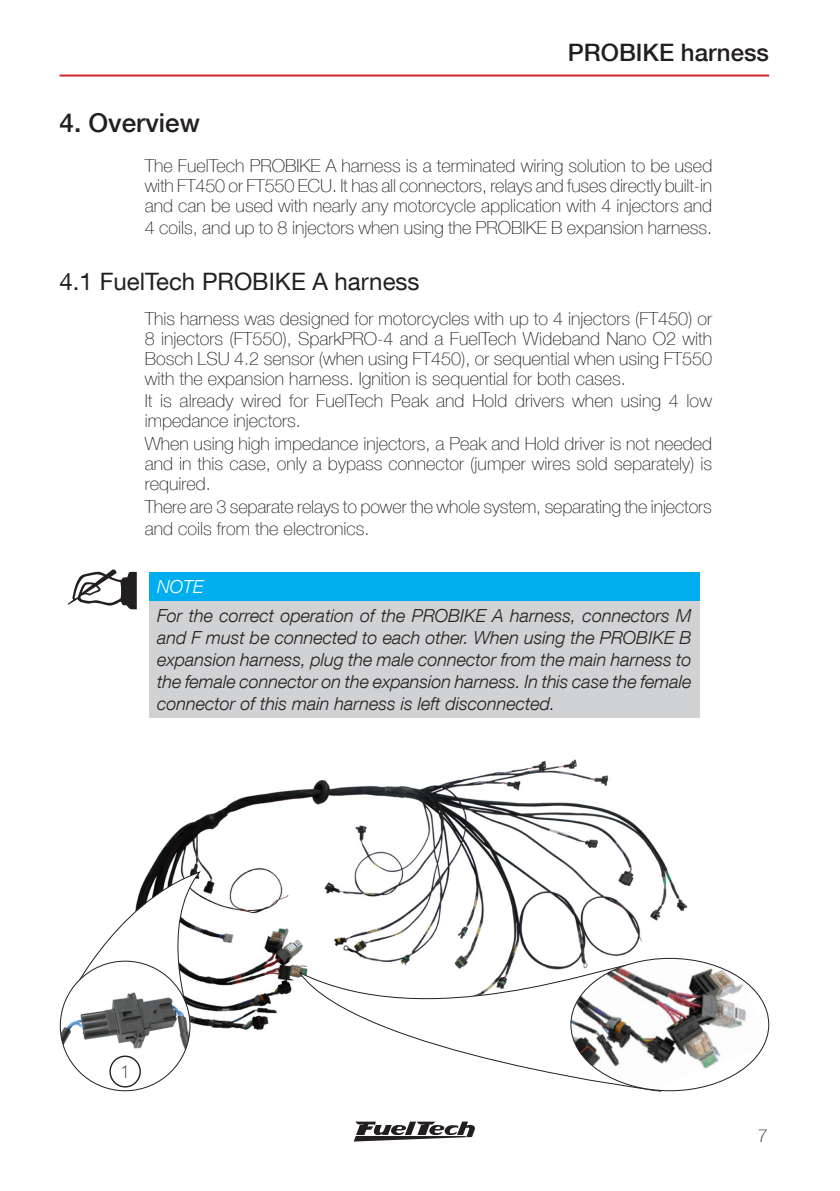
<style>
.page{position:relative;width:840px;height:1191px;background:#fff}
.page>*{position:absolute;margin:0;border:0;box-sizing:border-box;transform-origin:0 0}
.T-1{font:500 26px "Helvetica Neue LT Com";color:#231f20}
.T-2{font:24px "Helvetica Neue LT Com";color:#231f20}
.t1{font:500 24px "Helvetica Neue LT Com";color:#231f20}
.TX-20{font:100 18px/20px "Helvetica Neue LT Com";color:#231f20;text-align:justify}
.Nota-20{font:italic 300 18px/22px "Helvetica Neue LT Com";color:#231f20;text-align:justify}
.Nota-00{font:italic 300 18px "Helvetica Neue LT Com";color:#fff}
.TX-00{font:100 18px "Helvetica Neue LT Com";color:#231f20}
</style>
<div class="page">
<hr style="left:60px;top:75px;width:708px;height:2px;background:#d1232a">
<svg style="left:354px;top:1121px;width:120px;height:20px"></svg>
<div style="left:149px;top:572px;width:550px;height:29px;background:#00aeef"></div>
<div style="left:149px;top:601px;width:550px;height:117px;background:#d1d2d4"></div>
<svg style="left:68px;top:569px;width:69px;height:40px"></svg>
<img style="left:150px;top:759px;width:538px;height:274px">
<svg style="left:80px;top:870px;width:122px;height:147px"></svg>
<img style="left:60px;top:978px;width:130px;height:102px">
<div style="left:110px;top:1056px;width:30px;height:30px;background:#fff;border-radius:50%"></div>
<div style="left:109px;top:1055px;width:32px;height:32px;border:1px solid #231f20;border-radius:50%"></div>
<svg style="left:296px;top:963px;width:365px;height:129px"></svg>
<img style="left:570px;top:958px;width:195px;height:131px">
<h2 class="t1" style="left:567px;top:38px;width:202px">PROBIKE harness</h2>
<p class="T-1" style="left:60px;top:107px;width:142px">4. Overview</p>
<p class="TX-20" style="left:145px;top:155px;width:568px">The FuelTech PROBIKE A harness is a terminated wiring solution to be used with FT450 or FT550 ECU. It has all connectors, relays and fuses directly built-in and can be used with nearly any motorcycle application with 4 injectors and</p>
<p class="TX-20" style="left:145px;top:217px;width:568px">4 coils, and up to 8 injectors when using the PROBIKE B expansion harness.</p>
<p class="T-2" style="left:60px;top:267px;width:361px">4.1 FuelTech PROBIKE A harness</p>
<p class="TX-20" style="left:145px;top:308px;width:568px">This harness was designed for motorcycles with up to 4 injectors (FT450) or 8 injectors (FT550), SparkPRO-4 and a FuelTech Wideband Nano O2 with Bosch LSU 4.2 sensor (when using FT450), or sequential when using FT550 with the expansion harness. Ignition is sequential for both cases.</p>
<p class="TX-20" style="left:145px;top:391px;width:568px">It is already wired for FuelTech Peak and Hold drivers when using 4 low impedance injectors.</p>
<p class="TX-20" style="left:145px;top:434px;width:568px">When using high impedance injectors, a Peak and Hold driver is not needed and in this case, only a bypass connector (jumper wires sold separately) is required.</p>
<p class="TX-20" style="left:145px;top:495px;width:568px;line-height:22px">There are 3 separate relays to power the whole system, separating the injectors and coils from the electronics.</p>
<p class="Nota-00" style="left:157px;top:576px;width:48px">NOTE</p>
<p class="Nota-20" style="left:157px;top:604px;width:535px">For the correct operation of the PROBIKE A harness, connectors M and F must be connected to each other. When using the PROBIKE B expansion harness, plug the male connector from the main harness to the female connector on the expansion harness. In this case the female connector of this main harness is left disconnected.</p>
<p class="TX-00" style="left:120px;top:1061px;width:12px">1</p>
<p class="TX-20" style="left:757px;top:1125px;width:12px">7</p>
</div>
